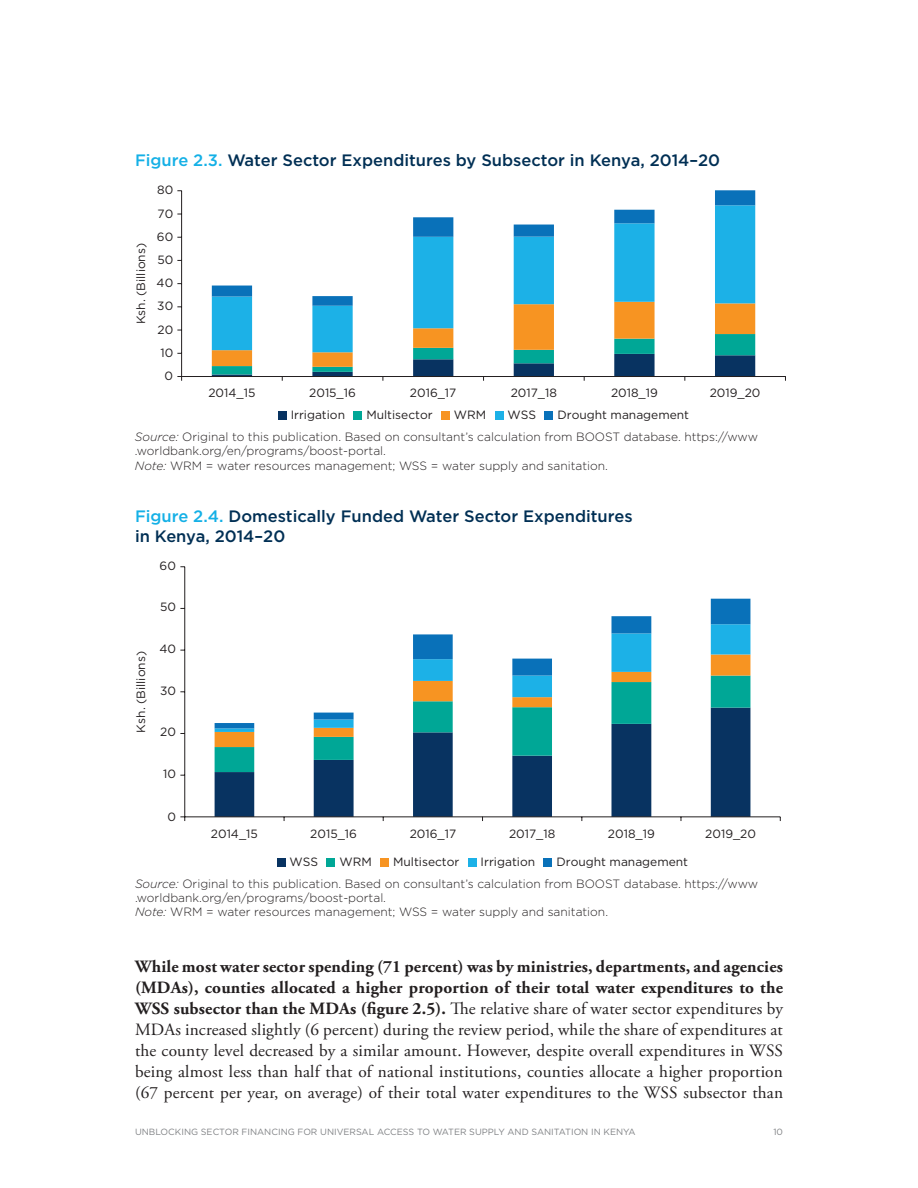
<style>
.page{position:relative;width:918px;height:1188px;background:#fff}
.page>*{position:absolute;margin:0;border:0;box-sizing:border-box;transform-origin:0 0}
.Body_Copy{font:17.25px/21px "Adobe Garamond Pro";letter-spacing:.01em;color:#231f20;text-align:justify}
.Figure_title{font:500 16.5px/19.8px "Gotham";color:#002f54}
.Table_sourceline__-F{font:300 12px/14.4px "Gotham";color:#231f20}
.t1{font:12px "Gotham";color:#231f20}
.t2{font:9px "Gotham";color:#808285}
.s1{color:#14b0e6}
.s2{font-style:italic}
.s3{font-weight:700}
</style>
<div class="page">
<svg style="left:212px;top:190px;width:543px;height:112px"></svg>
<hr style="left:181px;top:191px;width:1px;height:186px;background:#231f20">
<svg style="left:212px;top:302px;width:543px;height:79px"></svg>
<hr style="left:182px;top:376px;width:603px;height:1px;background:#231f20">
<div style="left:278px;top:411px;width:8px;height:9px;background:#083361"></div>
<div style="left:354px;top:411px;width:8px;height:9px;background:#00a796"></div>
<div style="left:441px;top:411px;width:9px;height:9px;background:#f79422"></div>
<div style="left:495px;top:411px;width:8px;height:9px;background:#1cb1e7"></div>
<div style="left:545px;top:411px;width:8px;height:9px;background:#0971b9"></div>
<svg style="left:215px;top:772px;width:535px;height:44px"></svg>
<svg style="left:215px;top:747px;width:535px;height:25px"></svg>
<svg style="left:215px;top:732px;width:535px;height:15px"></svg>
<svg style="left:215px;top:728px;width:535px;height:4px"></svg>
<svg style="left:215px;top:599px;width:535px;height:129px"></svg>
<hr style="left:184px;top:567px;width:1px;height:250px;background:#231f20">
<hr style="left:185px;top:816px;width:595px;height:1px;background:#231f20">
<svg style="left:180px;top:816px;width:5px;height:5px"></svg>
<div style="left:277px;top:858px;width:8px;height:9px;background:#083361"></div>
<div style="left:327px;top:858px;width:8px;height:9px;background:#00a796"></div>
<div style="left:380px;top:858px;width:9px;height:9px;background:#f79422"></div>
<div style="left:468px;top:858px;width:8px;height:9px;background:#1cb1e7"></div>
<div style="left:544px;top:858px;width:8px;height:9px;background:#0971b9"></div>
<p class="Figure_title" style="left:135px;top:150px;width:587px"><span class="s1">Figure 2.3.</span> Water Sector Expenditures by Subsector in Kenya, 2014–20</p>
<p class="t1" style="left:157px;top:184px;width:18px">80</p>
<p class="t1" style="left:158px;top:207px;width:17px">70</p>
<p class="t1" style="left:134px;top:324px;width:83px;rotate:-90deg">Ksh. (Billions)</p>
<p class="t1" style="left:157px;top:230px;width:18px">60</p>
<p class="t1" style="left:157px;top:253px;width:17px">50</p>
<p class="t1" style="left:157px;top:276px;width:18px">40</p>
<p class="t1" style="left:157px;top:300px;width:17px">30</p>
<p class="t1" style="left:157px;top:323px;width:17px">20</p>
<p class="t1" style="left:160px;top:346px;width:14px">10</p>
<p class="t1" style="left:165px;top:369px;width:10px">0</p>
<p class="t1" style="left:208px;top:387px;width:48px">2014_15</p>
<p class="t1" style="left:309px;top:387px;width:48px">2015_16</p>
<p class="t1" style="left:410px;top:387px;width:48px">2016_17</p>
<p class="t1" style="left:511px;top:387px;width:48px">2017_18</p>
<p class="t1" style="left:611px;top:387px;width:48px">2018_19</p>
<p class="t1" style="left:710px;top:387px;width:52px">2019_20</p>
<p class="t1" style="left:291px;top:408px;width:56px">Irrigation</p>
<p class="t1" style="left:366px;top:408px;width:68px">Multisector</p>
<p class="t1" style="left:454px;top:408px;width:34px">WRM</p>
<p class="t1" style="left:508px;top:408px;width:30px">WSS</p>
<p class="t1" style="left:557px;top:408px;width:133px">Drought management</p>
<p class="Table_sourceline__-F" style="left:135px;top:429px;width:625px"><span class="s2">Source:</span> Original to this publication. Based on consultant’s calculation from BOOST database. https://www .worldbank.org/en/programs/boost-portal.</p>
<p class="Table_sourceline__-F" style="left:135px;top:458px;width:475px"><span class="s2">Note:</span> WRM = water resources management; WSS = water supply and sanitation.</p>
<p class="Figure_title" style="left:135px;top:506px;width:499px"><span class="s1">Figure 2.4.</span> Domestically Funded Water Sector Expenditures in Kenya, 2014–20</p>
<p class="t1" style="left:160px;top:559px;width:18px">60</p>
<p class="t1" style="left:160px;top:601px;width:17px">50</p>
<p class="t1" style="left:134px;top:733px;width:83px;rotate:-90deg">Ksh. (Billions)</p>
<p class="t1" style="left:159px;top:642px;width:18px">40</p>
<p class="t1" style="left:160px;top:684px;width:17px">30</p>
<p class="t1" style="left:160px;top:726px;width:17px">20</p>
<p class="t1" style="left:163px;top:767px;width:14px">10</p>
<p class="t1" style="left:167px;top:810px;width:10px">0</p>
<p class="t1" style="left:211px;top:827px;width:48px">2014_15</p>
<p class="t1" style="left:310px;top:827px;width:48px">2015_16</p>
<p class="t1" style="left:410px;top:827px;width:48px">2016_17</p>
<p class="t1" style="left:509px;top:827px;width:48px">2017_18</p>
<p class="t1" style="left:608px;top:827px;width:48px">2018_19</p>
<p class="t1" style="left:705px;top:827px;width:52px">2019_20</p>
<p class="t1" style="left:290px;top:855px;width:30px">WSS</p>
<p class="t1" style="left:339px;top:855px;width:34px">WRM</p>
<p class="t1" style="left:393px;top:855px;width:68px">Multisector</p>
<p class="t1" style="left:481px;top:855px;width:56px">Irrigation</p>
<p class="t1" style="left:556px;top:855px;width:133px">Drought management</p>
<p class="Table_sourceline__-F" style="left:135px;top:876px;width:625px"><span class="s2">Source:</span> Original to this publication. Based on consultant’s calculation from BOOST database. https://www .worldbank.org/en/programs/boost-portal.</p>
<p class="Table_sourceline__-F" style="left:135px;top:905px;width:475px"><span class="s2">Note:</span> WRM = water resources management; WSS = water supply and sanitation.</p>
<p class="Body_Copy" style="left:135px;top:957px;width:650px"><span class="s3">While most water sector spending (71 percent) was by ministries, departments, and agencies (MDAs), counties allocated a higher proportion of their total water expenditures to the WSS subsector than the MDAs (figure 2.5).</span> The relative share of water sector expenditures by MDAs increased slightly (6 percent) during the review period, while the share of expenditures at the county level decreased by a similar amount. However, despite overall expenditures in WSS being almost less than half that of national institutions, counties allocate a higher proportion (67 percent per year, on average) of their total water expenditures to the WSS subsector than</p>
<p class="t2" style="left:135px;top:1126px;width:272px">Unblocking Sector Financing for Universa l Access</p>
<p class="t2" style="left:417px;top:1126px;width:218px">to Water Su pply and Sanitation in Kenya</p>
<p class="t2" style="left:773px;top:1126px;width:11px">10</p>
</div>
